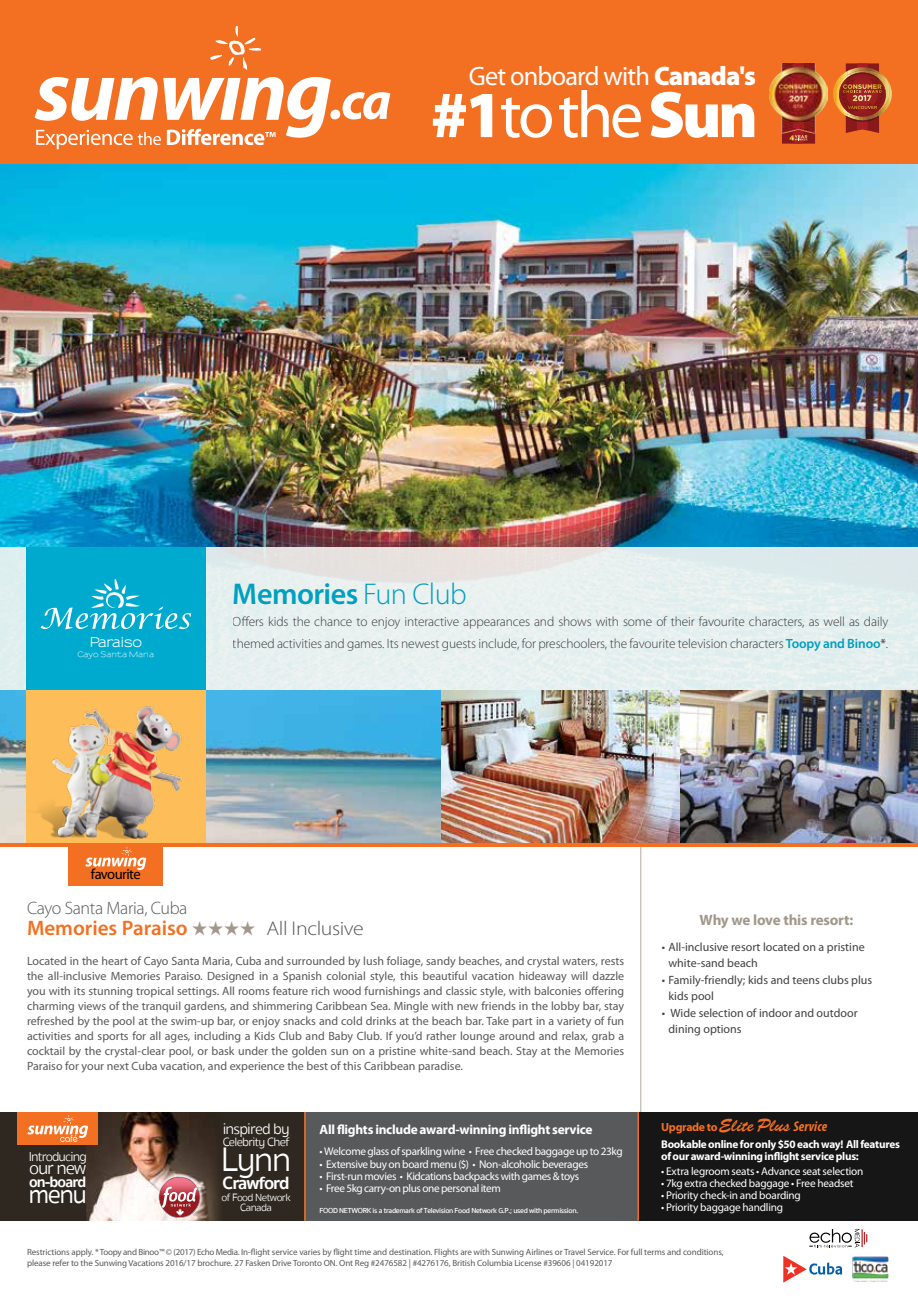
<style>
.page{position:relative;width:918px;height:1296px;background:#fff}
.page>*{position:absolute;margin:0;border:0;box-sizing:border-box;transform-origin:0 0}
.t1{font:900 66.3px "Myriad Pro";color:#fff}
.t2{font:300 35.1px "Sukhumvit Set";color:#fff}
.t3{font:600 30.15px "Myriad Pro";letter-spacing:-.02em;color:#00aace}
.t4{font:26.85px "Myriad Pro";letter-spacing:-.03em;color:#fff}
.t5{font:26.25px "Sukhumvit Set Text";color:#fff}
.t6{font:600 21px "Myriad Pro";color:#f37021}
.t7{font:300 18.45px "Sukhumvit Set";letter-spacing:-.06em;color:#fff}
.t8{font:700 18.3px "Sukhumvit Set";letter-spacing:-.05em;color:#fff}
.t9{font:300 18px "Myriad Pro";letter-spacing:-.02em;color:#58595b}
.t10{font:300 15.6px "Sukhumvit Set";letter-spacing:-.05em;color:#fff}
.t11{font:700 15.6px "Sukhumvit Set";letter-spacing:-.05em;color:#fff}
.t12{font:700 15px "Myriad Pro";letter-spacing:-.015em;color:#a2988a}
.t13{font:14.7px "Myriad Pro";letter-spacing:-.04em;color:#000}
.t14{font:300 13.35px/21.8px "Myriad Pro";letter-spacing:-.01em;color:#414042}
.t15{font:700 13.35px "Myriad Pro";letter-spacing:-.02em;color:#fff}
.t16{font:300 13.35px "Sukhumvit Set";letter-spacing:-.06em;color:#fff}
.t17{font:700 13.05px "Sansumi";color:#fff}
.t18{font:300 12.3px "Sukhumvit Set";letter-spacing:-.05em;color:#fff}
.t19{font:12px/15px "Myriad Pro";color:#58595b;text-align:justify}
.t20{font:12px/16.5px "Myriad Pro";color:#414042}
.t21{font:700 11.85px "Myriad Pro";letter-spacing:-.03em;color:#f36f21}
.t22{font:11.25px "Myriad Pro";letter-spacing:-.025em;color:#fff}
.t23{font:700 11.25px/12px "Myriad Pro";letter-spacing:-.025em;color:#fff}
.t24{font:300 10.8px/9.9px "Sukhumvit Set";letter-spacing:-.05em;color:#fff;text-align:center}
.t25{font:9px/10.5px "Myriad Pro";letter-spacing:-.01em;color:#58595b}
.t26{font:600 7.5px "Sukhumvit Set";letter-spacing:-.04em;color:#fff}
.t27{font:600 7.5px "Sansumi";color:#fff}
.s1{font-weight:900}
.s2{font-weight:400}
.s3{font-weight:300}
.s4{font-weight:600;color:#00aace}
.s5{color:#a2988a}
.s6{font-weight:300;font-size:19.95px;color:#58595b}
.s7{font-family:"Brush Script Std";font-weight:400;font-size:17.85px}
.s8{font-style:italic;font-stretch:condensed;font-size:14.1px}
</style>
<div class="page">
<img style="left:0;top:164px;width:918px;height:384px">
<svg style="left:0;top:548px;width:918px;height:142px;background:#e5eeed"></svg>
<hr style="left:641px;top:846px;width:1px;height:269px;background:#b4aa9e">
<div style="left:26px;top:547px;width:180px;height:143px;background:#00aace"></div>
<div style="left:0;top:0;width:918px;height:164px;background:#f36f21"></div>
<hr style="left:0;top:843px;width:918px;height:4px;background:#f36f21">
<div style="left:69px;top:844px;width:94px;height:41px;background:#f36f21"></div>
<svg style="left:85px;top:847px;width:61px;height:23px"></svg>
<svg style="left:210px;top:26px;width:51px;height:44px"></svg>
<div style="left:330px;top:110px;width:10px;height:9px;background:#fff;border-radius:50%"></div>
<svg style="left:343px;top:92px;width:47px;height:27px"></svg>
<svg style="left:35px;top:77px;width:296px;height:72px"></svg>
<img style="left:889px;top:83px;width:3px;height:22px">
<img style="left:833px;top:63px;width:56px;height:70px">
<img style="left:770px;top:63px;width:58px;height:69px">
<svg style="left:782px;top:130px;width:33px;height:14px"></svg>
<img style="left:0;top:690px;width:442px;height:153px">
<svg style="left:40px;top:579px;width:151px;height:50px"></svg>
<img style="left:680px;top:690px;width:238px;height:153px">
<img style="left:442px;top:690px;width:238px;height:153px">
<div style="left:26px;top:690px;width:180px;height:152px;background:#fdbe59"></div>
<img style="left:20px;top:690px;width:162px;height:149px">
<svg style="left:783px;top:1256px;width:59px;height:27px"></svg>
<img style="left:852px;top:1257px;width:37px;height:25px">
<svg style="left:809px;top:1229px;width:58px;height:19px"></svg>
<div style="left:0;top:1112px;width:306px;height:109px;background:#2f2820"></div>
<div style="left:305px;top:1112px;width:613px;height:109px;background:#58595b"></div>
<hr style="left:304px;top:1112px;width:2px;height:109px;background:#f36f21">
<div style="left:638px;top:1112px;width:280px;height:109px;background:#161616"></div>
<hr style="left:637px;top:1112px;width:2px;height:109px;background:#f36f21">
<img style="left:87px;top:1112px;width:132px;height:109px">
<div style="left:17px;top:1112px;width:81px;height:33px;background:#f36f21"></div>
<svg style="left:27px;top:1115px;width:61px;height:27px"></svg>
<div style="left:156px;top:1174px;width:50px;height:47px;background:#fff;opacity:.75"></div>
<svg style="left:160px;top:1177px;width:43px;height:40px;background:#c3787d"></svg>
<h3 class="t4" style="left:469px;top:60px;width:289px">Get onboard with <span class="s1">Canada's</span></h3>
<h1 class="t1" style="left:430px;top:77px;width:329px">#1<span class="s2">to the</span> Sun</h1>
<p class="t17" style="left:89px;top:635px;width:54px">Paraiso</p>
<p class="t27" style="left:78px;top:651px;width:78px">Cayo Santa Maria</p>
<h3 class="t3" style="left:233px;top:575px;width:235px">Memories <span class="s3">Fun Club</span></h3>
<p class="t14" style="left:233px;top:611px;width:657px">Offers kids the chance to enjoy interactive appearances and shows with some of their favourite characters, as well as daily themed activities and games. Its newest guests include, for preschoolers, the favourite television characters <span class="s4">Toopy and Binoo</span><span class="s2">*</span>.</p>
<p class="t13" style="left:91px;top:865px;width:51px">favourite</p>
<h3 class="t9" style="left:27px;top:899px;width:162px">Cayo Santa Maria, Cuba</h3>
<h3 class="t6" style="left:27px;top:915px;width:338px">Memories Paraiso <span class="s5">★★★★</span> <span class="s6">All Inclusive</span></h3>
<p class="t19" style="left:27px;top:953px;width:599px">Located in the heart of Cayo Santa Maria, Cuba and surrounded by lush foliage, sandy beaches, and crystal waters, rests the all-inclusive Memories Paraiso. Designed in a Spanish colonial style, this beautiful vacation hideaway will dazzle you with its stunning tropical settings. All rooms feature rich wood furnishings and classic style, with balconies offering charming views of the tranquil gardens, and shimmering Caribbean Sea. Mingle with new friends in the lobby bar, stay refreshed by the pool at the swim-up bar, or enjoy snacks and cold drinks at the beach bar. Take part in a variety of fun activities and sports for all ages, including a Kids Club and Baby Club. If you’d rather lounge around and relax, grab a cocktail by the crystal-clear pool, or bask under the golden sun on a pristine white-sand beach. Stay at the Memories Paraiso for your next Cuba vacation, and experience the best of this Caribbean paradise.</p>
<p class="t16" style="left:29px;top:1147px;width:60px">Introducing</p>
<h3 class="t7" style="left:29px;top:1155px;width:59px">our new</h3>
<h3 class="t11" style="left:29px;top:1170px;width:59px">on-board</h3>
<h3 class="t5" style="left:28px;top:1176px;width:60px">menu</h3>
<h3 class="t10" style="left:223px;top:1118px;width:68px">inspired by</h3>
<p class="t18" style="left:223px;top:1133px;width:68px">Celebrity Chef</p>
<h2 class="t2" style="left:221px;top:1135px;width:72px">Lynn</h2>
<h3 class="t8" style="left:223px;top:1169px;width:69px">Crawford</h3>
<p class="t24" style="left:221px;top:1193px;width:71px">of Food Network<br>Canada</p>
<p class="t15" style="left:320px;top:1120px;width:274px">All flights include award-winning inflight service</p>
<p class="t22" style="left:320px;top:1145px;width:305px">• Welcome glass of sparkling wine • Free checked baggage up to 23kg</p>
<p class="t22" style="left:320px;top:1157px;width:270px">• Extensive buy on board menu ($) • Non-alcoholic beverages</p>
<p class="t22" style="left:320px;top:1169px;width:261px">• First-run movies • Kidcations backpacks with games &amp; toys</p>
<p class="t22" style="left:320px;top:1181px;width:183px">• Free 5kg carry-on plus one personal item</p>
<p class="t26" style="left:320px;top:1205px;width:260px">FOOD NETWORK is a trademark of Television Food Network G.P.; used with permission.</p>
<p class="t12" style="left:700px;top:910px;width:155px">Why we love this resort:</p>
<p class="t20" style="left:668px;top:938px;width:198px;text-indent:-7px">• All-inclusive resort located on a pristine white-sand beach</p>
<p class="t20" style="left:668px;top:971px;width:205px;text-indent:-7px">• Family-friendly; kids and teens clubs plus kids pool</p>
<p class="t20" style="left:668px;top:1004px;width:191px;text-indent:-7px">• Wide selection of indoor and outdoor dining options</p>
<p class="t21" style="left:661px;top:1119px;width:168px">Upgrade to <span class="s7">Elite Plus</span> <span class="s8">Service</span></p>
<p class="t23" style="left:661px;top:1138px;width:240px">Bookable online for only $50 each way! All features of our award-winning inflight service plus:</p>
<p class="t22" style="left:661px;top:1164px;width:204px">• Extra legroom seats • Advance seat selection</p>
<p class="t22" style="left:661px;top:1176px;width:194px">• 7kg extra checked baggage • Free headset</p>
<p class="t22" style="left:661px;top:1188px;width:141px">• Priority check-in and boarding</p>
<p class="t22" style="left:661px;top:1200px;width:123px">• Priority baggage handling</p>
<p class="t25" style="left:27px;top:1247px;width:698px">Restrictions apply. * Toopy and Binoo™ © (2017) Echo Media. In-flight service varies by flight time and destination. Flights are with Sunwing Airlines or Travel Service. For full terms and conditions, please refer to the Sunwing Vacations 2016/17 brochure. 27 Fasken Drive Toronto ON. Ont Reg #2476582 | #4276176, British Columbia License #39606 | 04192017</p>
</div>
